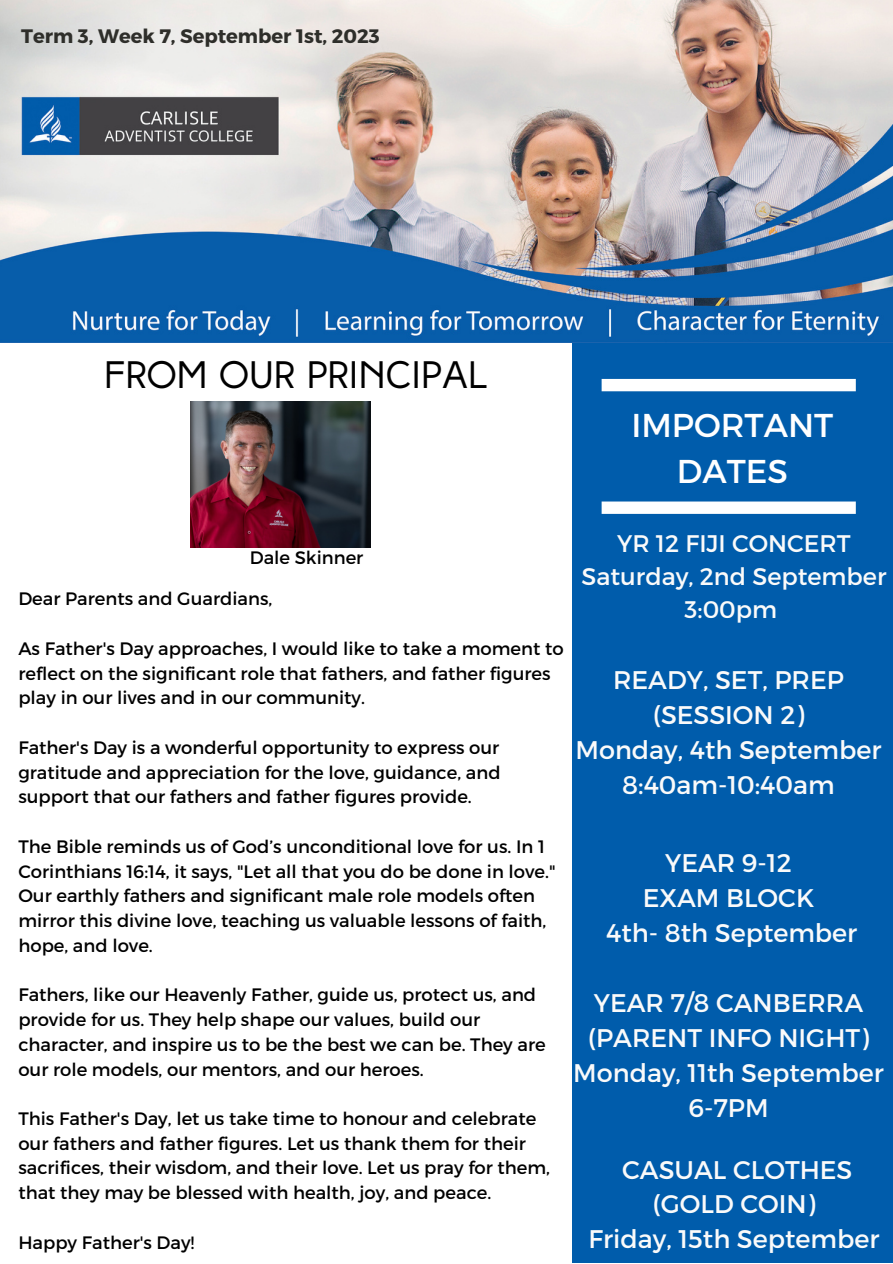
<style>
.page{position:relative;width:893px;height:1264px;background:#fff}
.page>*{position:absolute;margin:0;border:0;box-sizing:border-box;transform-origin:0 0}
.t1{font:38.25px "High Tide Sans";color:#000}
.t2{font:33px "Montserrat";color:#fff}
.t3{font:25.5px/34.8px "Montserrat";color:#fafafa;text-align:center}
.t4{font:24px "Montserrat";color:#fafafa}
.t5{font:700 19.5px "Montserrat";color:#2e2e2a}
.t6{font:18px/24.8px "Montserrat";color:#000}
</style>
<div class="page">
<img style="left:0;top:0;width:892px;height:343px">
<div style="left:572px;top:343px;width:320px;height:919px;background:#005cab"></div>
<div style="left:601px;top:379px;width:254px;height:12px;background:#fff"></div>
<div style="left:601px;top:501px;width:254px;height:13px;background:#fff"></div>
<img style="left:190px;top:401px;width:180px;height:146px">
<p class="t5" style="left:21px;top:23px;width:360px">Term 3, Week 7, September 1st, 2023</p>
<p class="t1" style="left:104px;top:360px;width:385px">FROM OUR PRINCIPAL</p>
<p class="t2" style="left:631px;top:403px;width:203px">IMPORTANT</p>
<p class="t2" style="left:676px;top:449px;width:113px">DATES</p>
<p class="t6" style="left:250px;top:544px;width:115px">Dale Skinner</p>
<p class="t6" style="left:18px;top:585px;width:255px">Dear Parents and Guardians,</p>
<p class="t6" style="left:18px;top:635px;width:546px">As Father's Day approaches, I would like to take a moment to reflect on the significant role that fathers, and father figures play in our lives and in our community.</p>
<p class="t6" style="left:18px;top:734px;width:483px;text-align:justify">Father's Day is a wonderful opportunity to express our gratitude and appreciation for the love, guidance, and support that our fathers and father figures provide.</p>
<p class="t6" style="left:18px;top:833px;width:538px">The Bible reminds us of God’s unconditional love for us. In 1<br>Corinthians 16:14, it says, "Let all that you do be done in love." Our earthly fathers and significant male role models often mirror this divine love, teaching us valuable lessons of faith, hope, and love.</p>
<p class="t6" style="left:18px;top:981px;width:529px">Fathers, like our Heavenly Father, guide us, protect us, and provide for us. They help shape our values, build our character, and inspire us to be the best we can be. They are our role models, our mentors, and our heroes.</p>
<p class="t6" style="left:18px;top:1105px;width:533px">This Father's Day, let us take time to honour and celebrate our fathers and father figures. Let us thank them for their sacrifices, their wisdom, and their love. Let us pray for them, that they may be blessed with health, joy, and peace.</p>
<p class="t6" style="left:18px;top:1228px;width:177px">Happy Father's Day!</p>
<p class="t4" style="left:617px;top:528px;width:235px">YR 12 FIJI CONCERT</p>
<p class="t4" style="left:581px;top:561px;width:306px">Saturday, 2nd September</p>
<p class="t4" style="left:684px;top:593px;width:94px">3:00pm</p>
<p class="t3" style="left:613px;top:661px;width:232px">READY, SET, PREP (SESSION 2)</p>
<p class="t3" style="left:575px;top:731px;width:307px">Monday, 4th September</p>
<p class="t3" style="left:622px;top:766px;width:214px">8:40am-10:40am</p>
<p class="t3" style="left:665px;top:844px;width:128px">YEAR 9-12</p>
<p class="t3" style="left:642px;top:879px;width:173px">EXAM BLOCK</p>
<p class="t3" style="left:606px;top:914px;width:252px">4th- 8th September</p>
<p class="t3" style="left:588px;top:984px;width:282px;text-align:left">YEAR 7/8 CANBERRA (PARENT INFO NIGHT)</p>
<p class="t3" style="left:573px;top:1054px;width:312px">Monday, 11th September</p>
<p class="t3" style="left:688px;top:1088px;width:82px">6-7PM</p>
<p class="t3" style="left:622px;top:1150px;width:232px">CASUAL CLOTHES (GOLD COIN)</p>
<p class="t3" style="left:588px;top:1220px;width:292px">Friday, 15th September</p>
</div>
